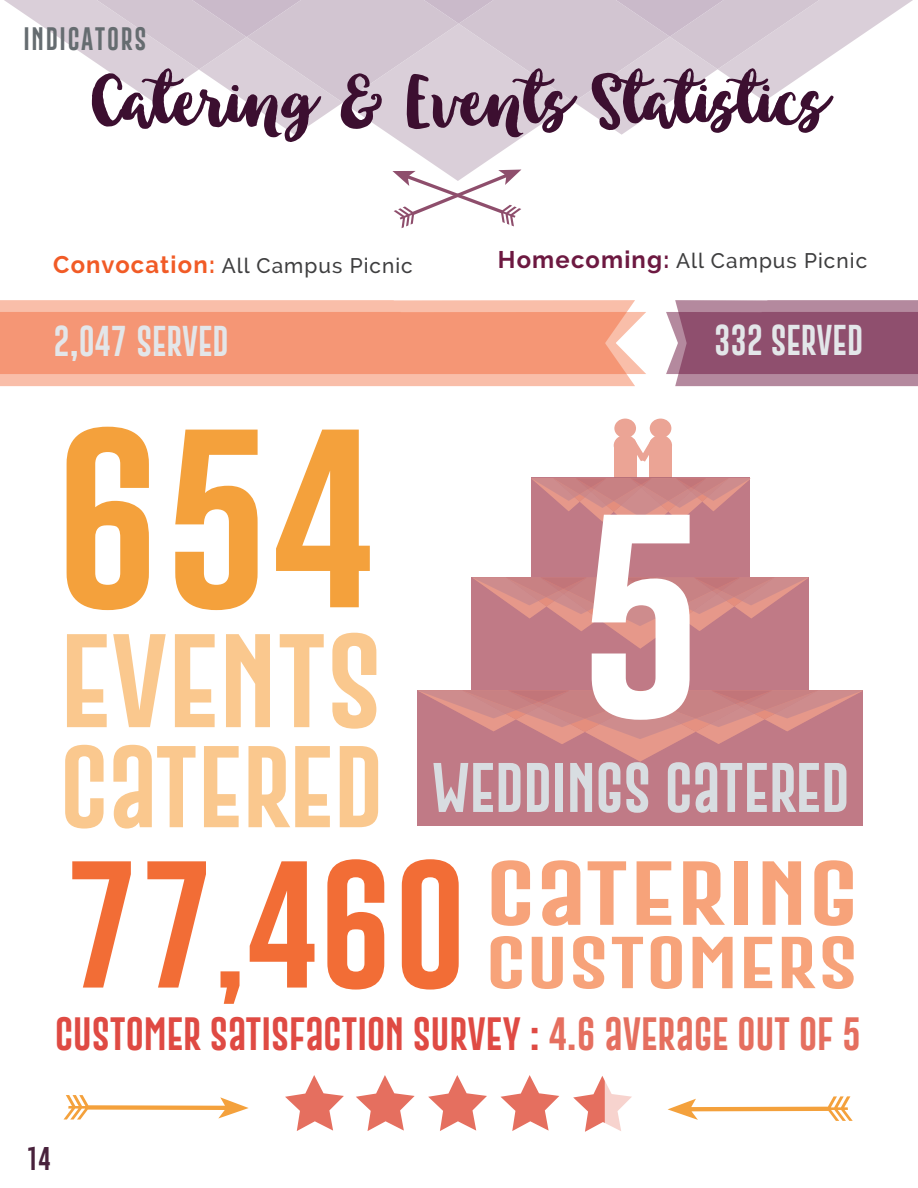
<style>
.page{position:relative;width:918px;height:1188px;background:#fff}
.page>*{position:absolute;margin:0;border:0;box-sizing:border-box;transform-origin:0 0}
.title_L{font:210.75px "Gobold Extra 2";color:#fff;scale:1.17 1}
.subhead_L{font:185.55px "Gobold Extra 2";color:#f4a13c;scale:1.12 1}
.subhead_L-2{font:131.7px "Gobold Extra 2";color:#f26d36;scale:1.09 1}
.subhead_L-3{font:97.05px "Gobold Extra 2";color:#fac88e;scale:1.14 1}
.title_L-2{font:87px "Ink Bandits Script";letter-spacing:.005em;color:#3c0f30}
.subhead_L-4{font:84.75px "Gobold Extra 2";color:#fac88e;scale:1.14 1}
.subhead_L-5{font:66.3px "Gobold Extra 2";letter-spacing:.02em;color:#f7a37a;scale:1.46 1}
.subhead_L-6{font:53.55px "Gobold Extra 2";letter-spacing:.02em;color:#f7a37a;scale:1.46 1}
.subhead_L-7{font:51.15px "Gobold Extra 2";color:#d8dde1;scale:1.08 1}
.t1{font:34.05px "Gobold Extra 2";color:#df4a43;scale:1.05 1}
.subhead_L-8{font:31.5px "Gobold Extra 2";color:#e3e6e9}
.t2{font:24px "Gobold Extra 2";color:#49223c}
.subhead_R{font:23.7px "Gobold Extra 2";letter-spacing:.07em;color:#656c70}
.body_text_L{font:500 21px "Raleway";letter-spacing:.05em;color:#3e3e3f}
.s1{font-weight:700;font-size:24px;color:#f15b26}
.s2{font-weight:700;font-size:24px;color:#6d1941}
.s3{font-size:102px}
.s4{color:#e56f5f}
</style>
<div class="page">
<svg style="left:4px;top:0;width:909px;height:228px"></svg>
<svg style="left:666px;top:300px;width:252px;height:86px;background:#9d6580"></svg>
<svg style="left:0;top:300px;width:635px;height:86px;background:#f6a285"></svg>
<div style="left:614px;top:445px;width:23px;height:33px;background:#eba495"></div>
<div style="left:614px;top:435px;width:23px;height:21px;background:#eba495;border-radius:50%"></div>
<div style="left:614px;top:419px;width:22px;height:19px;background:#eba495;border-radius:50%"></div>
<div style="left:649px;top:445px;width:23px;height:33px;background:#eba495"></div>
<div style="left:649px;top:435px;width:23px;height:21px;background:#eba495;border-radius:50%"></div>
<div style="left:650px;top:419px;width:21px;height:19px;background:#eba495;border-radius:50%"></div>
<svg style="left:634px;top:439px;width:18px;height:23px"></svg>
<div style="left:418px;top:691px;width:445px;height:135px;background:#c07a86"></div>
<div style="left:472px;top:577px;width:337px;height:115px;background:#c07a86"></div>
<div style="left:531px;top:478px;width:219px;height:100px;background:#c07a86"></div>
<svg style="left:531px;top:478px;width:220px;height:58px"></svg>
<svg style="left:473px;top:577px;width:335px;height:72px"></svg>
<svg style="left:418px;top:690px;width:445px;height:72px"></svg>
<svg style="left:285px;top:1075px;width:59px;height:56px"></svg>
<svg style="left:356px;top:1075px;width:59px;height:56px"></svg>
<svg style="left:428px;top:1075px;width:59px;height:56px"></svg>
<svg style="left:501px;top:1075px;width:58px;height:56px"></svg>
<svg style="left:573px;top:1076px;width:59px;height:56px"></svg>
<svg style="left:64px;top:1095px;width:185px;height:25px"></svg>
<svg style="left:668px;top:1096px;width:185px;height:25px"></svg>
<p class="subhead_R" style="left:23px;top:23px;width:124px">INDICATORS</p>
<p class="title_L-2" style="left:92px;top:66px;width:734px">Catering &amp; Events Statistics</p>
<p class="body_text_L" style="left:53px;top:254px;width:361px"><span class="s1">Convocation:</span> All Campus Picnic</p>
<p class="body_text_L" style="left:498px;top:248px;width:371px"><span class="s2">Homecoming:</span> All Campus Picnic</p>
<p class="subhead_L-8" style="left:53px;top:321px;width:177px">2,047 SERVED</p>
<p class="subhead_L" style="left:53px;top:399px;width:289px">654</p>
<p class="subhead_L-3" style="left:60px;top:618px;width:284px">EVENTS</p>
<p class="subhead_L-4" style="left:60px;top:732px;width:285px">CATERED</p>
<p class="subhead_L-8" style="left:714px;top:320px;width:150px">332 SERVED</p>
<p class="title_L" style="left:576px;top:480px;width:112px">5</p>
<p class="subhead_L-7" style="left:432px;top:755px;width:388px">WEDDINGS CATERED</p>
<p class="subhead_L-2" style="left:64px;top:840px;width:371px">77<span class="s3">,</span>460</p>
<p class="subhead_L-5" style="left:486px;top:851px;width:256px">CATERING</p>
<p class="subhead_L-6" style="left:486px;top:928px;width:256px">CUSTOMERS</p>
<p class="t1" style="left:55px;top:1012px;width:769px">CUSTOMER SATISFACTION SURVEY : <span class="s4">4.6 AVERAGE OUT OF 5</span></p>
<p class="t2" style="left:26px;top:1144px;width:26px">14</p>
</div>
